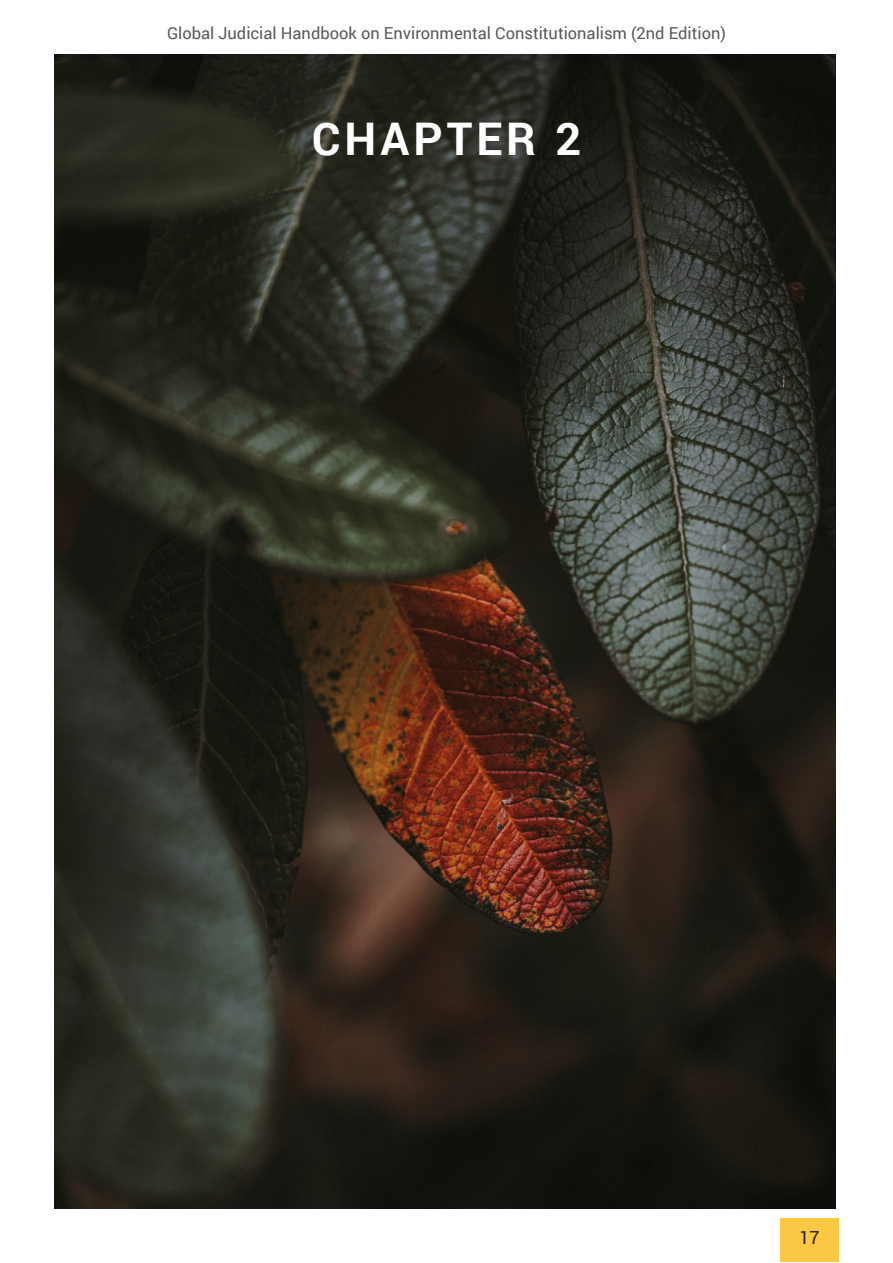
<style>
.page{position:relative;width:893px;height:1263px;background:#fff}
.page>*{position:absolute;margin:0;border:0;box-sizing:border-box;transform-origin:0 0}
.t1{font:700 45px "Roboto";letter-spacing:.09em;color:#fff}
.t2{font:18px "Roboto";color:#231f20}
.t3{font:16.5px "Roboto";color:#57585a}
</style>
<div class="page">
<div style="left:780px;top:1218px;width:59px;height:44px;background:#fcc742"></div>
<img style="left:54px;top:54px;width:781px;height:1155px">
<p class="t3" style="left:167px;top:22px;width:560px">Global Judicial Handbook on Environmental Constitutionalism (2nd Edition)</p>
<p class="t1" style="left:312px;top:107px;width:271px">CHAPTER 2</p>
<p class="t2" style="left:799px;top:1225px;width:22px">17</p>
</div>
